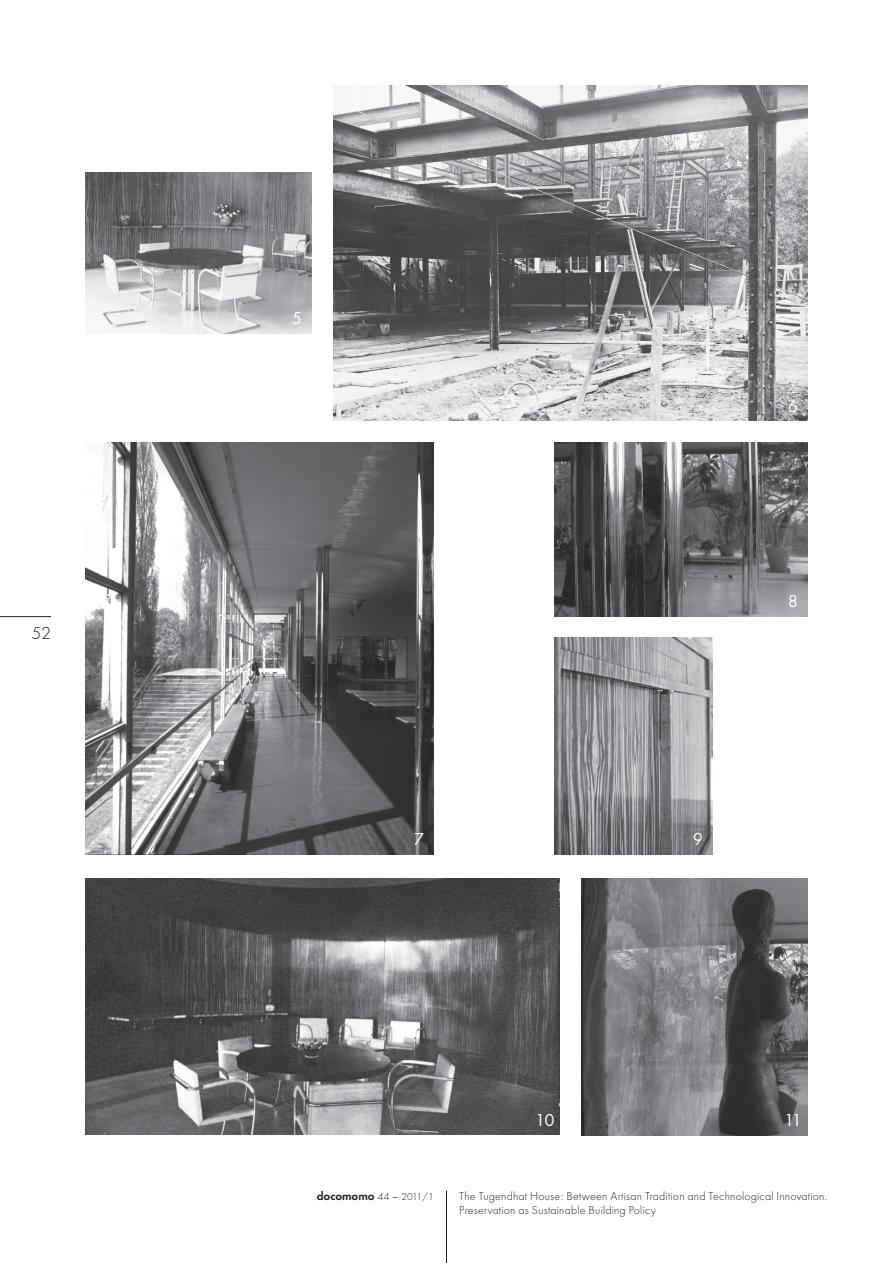
<style>
.page{position:relative;width:893px;height:1263px;background:#fff}
.page>*{position:absolute;margin:0;border:0;box-sizing:border-box;transform-origin:0 0}
.t1{font:18px "Futura T";color:#fff}
.t2{font:300 18px "Futura T";color:#231f20}
.t3{font:300 12px/14.4px "Futura T";letter-spacing:.015em;color:#231f20}
.t4{font:600 12px "Futura T";color:#231f20}
.s1{font-weight:300;font-size:10.5px}
.s2{font-weight:300}
</style>
<div class="page">
<hr style="left:0;top:616px;width:51px;height:1px;background:#231f20">
<hr style="left:446px;top:1191px;width:1px;height:72px;background:#231f20">
<img style="left:85px;top:172px;width:227px;height:162px">
<img style="left:554px;top:442px;width:254px;height:174px">
<img style="left:554px;top:638px;width:159px;height:217px">
<img style="left:581px;top:878px;width:227px;height:257px">
<img style="left:333px;top:85px;width:475px;height:336px">
<img style="left:85px;top:442px;width:349px;height:413px">
<img style="left:85px;top:878px;width:475px;height:257px">
<h1 class="t2" style="left:31px;top:622px;width:21px">52</h1>
<h1 class="t1" style="left:292px;top:308px;width:12px">5</h1>
<h1 class="t1" style="left:414px;top:829px;width:12px">7</h1>
<h1 class="t1" style="left:788px;top:395px;width:12px">6</h1>
<h1 class="t1" style="left:788px;top:591px;width:12px">8</h1>
<h1 class="t1" style="left:693px;top:829px;width:12px">9</h1>
<h1 class="t1" style="left:535px;top:1109px;width:21px">10</h1>
<h1 class="t1" style="left:784px;top:1109px;width:19px">11</h1>
<p class="t4" style="left:317px;top:1189px;width:118px">docomomo <span class="s1">44</span> <span class="s2">—</span> <span class="s1">2011/1</span></p>
<p class="t3" style="left:459px;top:1188px;width:369px">The Tugendhat House: Between Artisan Tradition and Technological Innovation.<br>Preservation as Sustainable Building Policy</p>
</div>
